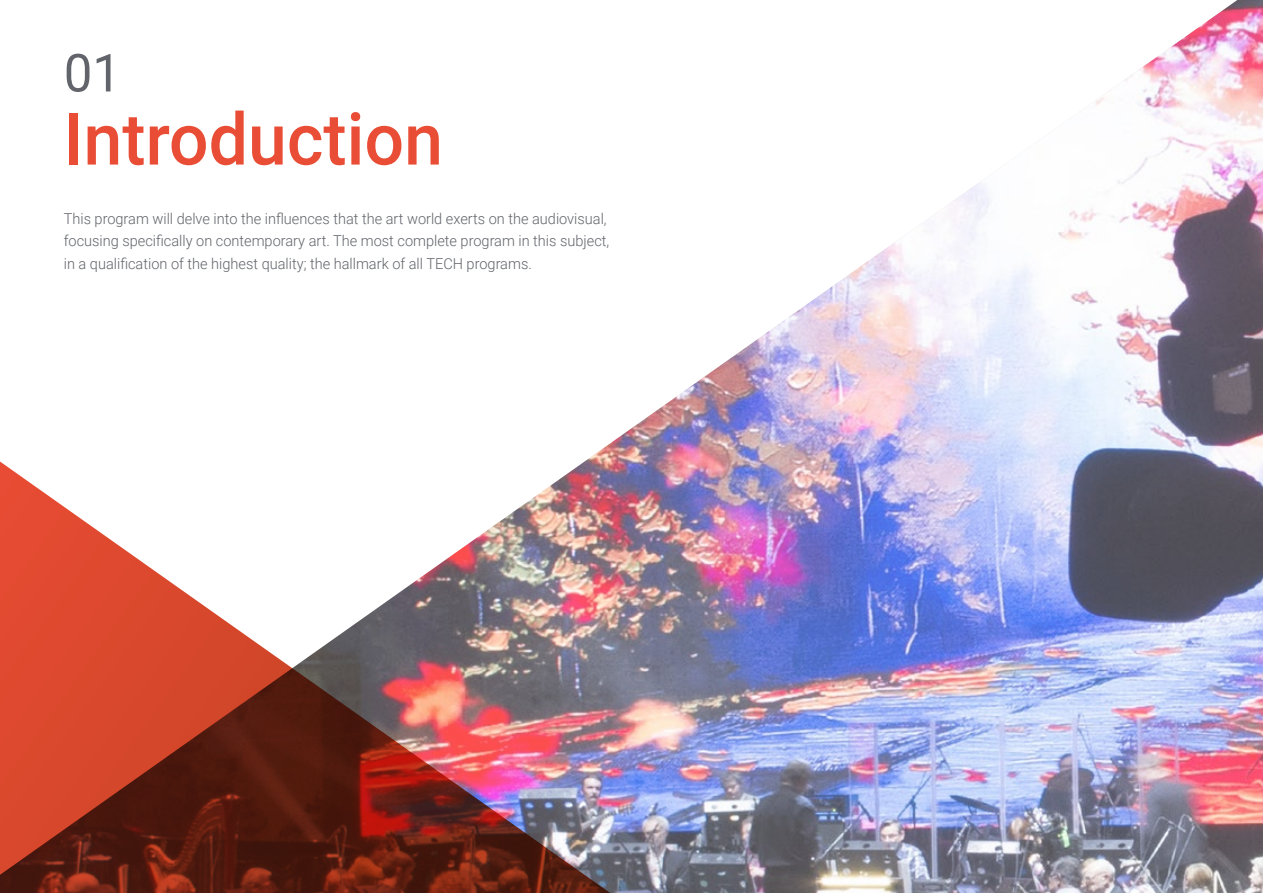
<style>
.page{position:relative;width:1263px;height:893px;background:#fff}
.page>*{position:absolute;margin:0;border:0;box-sizing:border-box;transform-origin:0 0}
.t1{font:500 72px "Roboto";color:#e94d35}
.t2{font:52.5px "Roboto";color:#61646a}
.t3{font:300 15px/22.5px "Roboto";color:#61646a}
</style>
<div class="page">
<img style="left:607px;top:0;width:656px;height:893px">
<img style="left:0;top:446px;width:640px;height:447px">
<h2 class="t2" style="left:64px;top:36px;width:59px">01</h2>
<h1 class="t1" style="left:64px;top:89px;width:381px">Introduction</h1>
<p class="t3" style="left:64px;top:207px;width:547px">This program will delve into the influences that the art world exerts on the audiovisual, focusing specifically on contemporary art. The most complete program in this subject, in a qualification of the highest quality; the hallmark of all TECH programs.</p>
</div>
